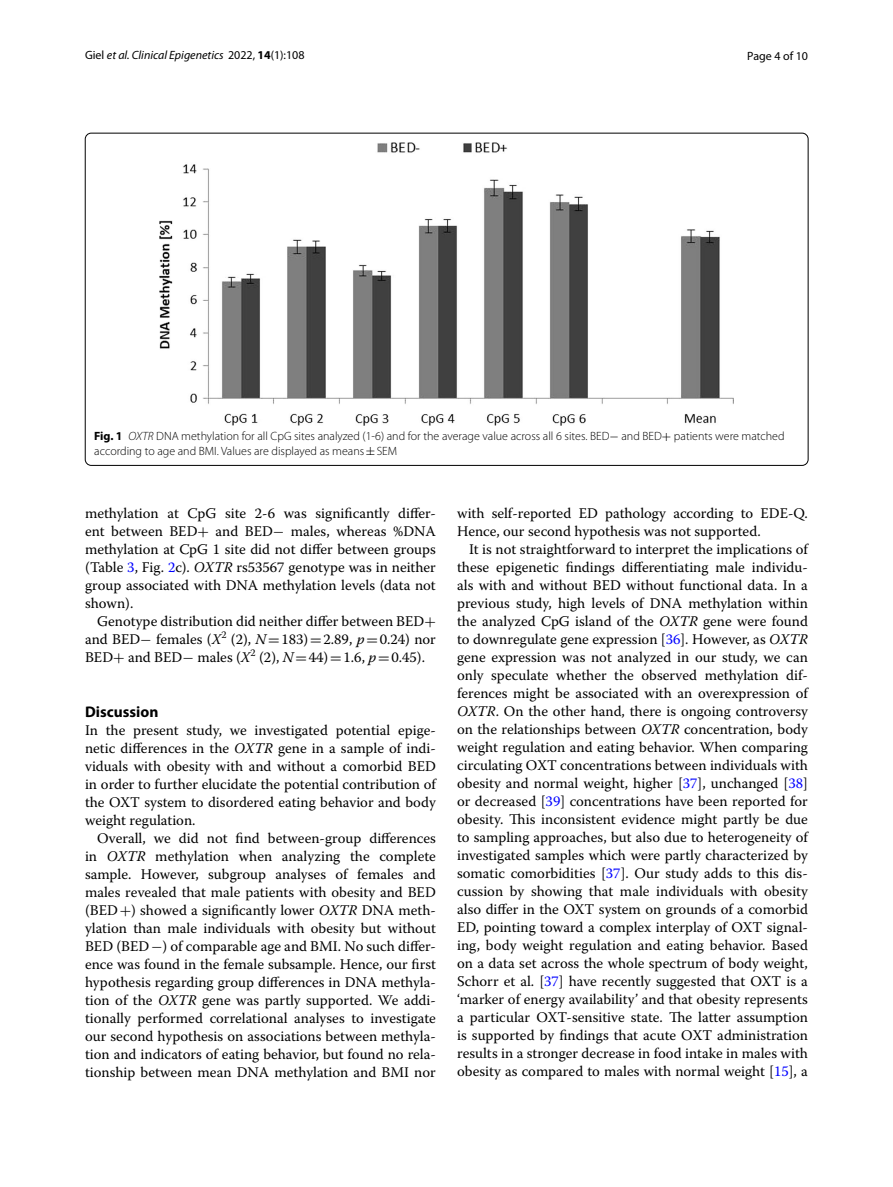
<style>
.page{position:relative;width:893px;height:1187px;background:#fff}
.page>*{position:absolute;margin:0;border:0;box-sizing:border-box;transform-origin:0 0}
.t1{font:700 15.45px "Myriad Pro";color:#000}
.t2{font:14.7px/18px "Warnock Pro";color:#000;text-align:justify}
.t3{font:300 12px/15px "Myriad Pro";color:#000}
.t4{font:italic 12px "Myriad Pro";color:#000}
.t5{font:12px "Myriad Pro";color:#000}
.s1{font-style:normal}
.s2{font-weight:700;font-style:normal}
.s3{font-weight:700}
.s4{font-style:italic}
.s5{font-family:"MTSY";font-weight:400}
.s6{font-family:"MTSY"}
.s7{color:#00f}
</style>
<div class="page">
<img style="left:160px;top:142px;width:574px;height:283px">
<p class="t4" style="left:85px;top:48px;width:221px"><span class="s1">Giel</span> et al. Clinical Epigenetics <span class="s1">2022,</span> <span class="s2">14</span><span class="s1">(1):108</span></p>
<p class="t5" style="left:747px;top:48px;width:62px">Page 4 of 10</p>
<p class="t3" style="left:94px;top:429px;width:692px"><span class="s3">Fig. 1</span> <span class="s4">OXTR</span> DNA methylation for all CpG sites analyzed (1-6) and for the average value across all 6 sites. BED<span class="s5">−</span> and BED<span class="s5">+</span> patients were matched according to age and BMI. Values are displayed as means<span class="s5">±</span>SEM</p>
<p class="t2" style="left:85px;top:504px;width:352px">methylation at CpG site 2-6 was significantly differ&shy;ent between BED<span class="s6">+</span> and BED<span class="s6">−</span> males, whereas %DNA methylation at CpG 1 site did not differ between groups (Table <span class="s7">3</span>, Fig. <span class="s7">2</span>c). <span class="s4">OXTR</span> rs53567 genotype was in neither group associated with DNA methylation levels (data not shown).</p>
<p class="t2" style="left:85px;top:612px;width:352px;text-indent:12px">Genotype distribution did neither differ between BED<span class="s6">+ </span>and BED<span class="s6">−</span> females (<span class="s4">X</span><sup>2</sup> (2), <span class="s4">N</span><span class="s6">=</span>183)<span class="s6">=</span>2.89, <span class="s4">p</span><span class="s6">=</span>0.24) nor BED<span class="s6">+</span> and BED<span class="s6">−</span> males (<span class="s4">X</span><sup>2</sup> (2), <span class="s4">N</span><span class="s6">=</span>44)<span class="s6">=</span>1.6, <span class="s4">p</span><span class="s6">=</span>0.45).</p>
<p class="t1" style="left:85px;top:701px;width:75px">Discussion</p>
<p class="t2" style="left:85px;top:720px;width:352px">In the present study, we investigated potential epige&shy;netic differences in the <span class="s4">OXTR</span> gene in a sample of indi&shy;viduals with obesity with and without a comorbid BED in order to further elucidate the potential contribution of the OXT system to disordered eating behavior and body weight regulation.</p>
<p class="t2" style="left:85px;top:828px;width:352px;text-indent:12px">Overall, we did not find between-group differences in <span class="s4">OXTR</span> methylation when analyzing the complete sample. However, subgroup analyses of females and males revealed that male patients with obesity and BED (BED<span class="s6">+</span>) showed a significantly lower <span class="s4">OXTR</span> DNA meth&shy;ylation than male individuals with obesity but without BED (BED<span class="s6">−</span>) of comparable age and BMI. No such differ&shy;ence was found in the female subsample. Hence, our first hypothesis regarding group differences in DNA methyla&shy;tion of the <span class="s4">OXTR</span> gene was partly supported. We addi&shy;tionally performed correlational analyses to investigate our second hypothesis on associations between methyla&shy;tion and indicators of eating behavior, but found no rela&shy;tionship between mean DNA methylation and BMI nor</p>
<p class="t2" style="left:457px;top:504px;width:352px">with self-reported ED pathology according to EDE-Q.<br>Hence, our second hypothesis was not supported.</p>
<p class="t2" style="left:457px;top:540px;width:352px;text-indent:12px">It is not straightforward to interpret the implications of these epigenetic findings differentiating male individu&shy;als with and without BED without functional data. In a previous study, high levels of DNA methylation within the analyzed CpG island of the <span class="s4">OXTR</span> gene were found to downregulate gene expression [<span class="s7">36</span>]. However, as <span class="s4">OXTR </span>gene expression was not analyzed in our study, we can only speculate whether the observed methylation dif&shy;ferences might be associated with an overexpression of <span class="s4">OXTR</span>. On the other hand, there is ongoing controversy on the relationships between <span class="s4">OXTR</span> concentration, body weight regulation and eating behavior. When comparing circulating OXT concentrations between individuals with obesity and normal weight, higher [<span class="s7">37</span>], unchanged [<span class="s7">38</span>] or decreased [<span class="s7">39</span>] concentrations have been reported for obesity. This inconsistent evidence might partly be due to sampling approaches, but also due to heterogeneity of investigated samples which were partly characterized by somatic comorbidities [<span class="s7">37</span>]. Our study adds to this dis&shy;cussion by showing that male individuals with obesity also differ in the OXT system on grounds of a comorbid ED, pointing toward a complex interplay of OXT signal&shy;ing, body weight regulation and eating behavior. Based on a data set across the whole spectrum of body weight, Schorr et al. [<span class="s7">37</span>] have recently suggested that OXT is a ‘marker of energy availability’ and that obesity represents a particular OXT-sensitive state. The latter assumption is supported by findings that acute OXT administration results in a stronger decrease in food intake in males with obesity as compared to males with normal weight [<span class="s7">15</span>], a</p>
</div>
